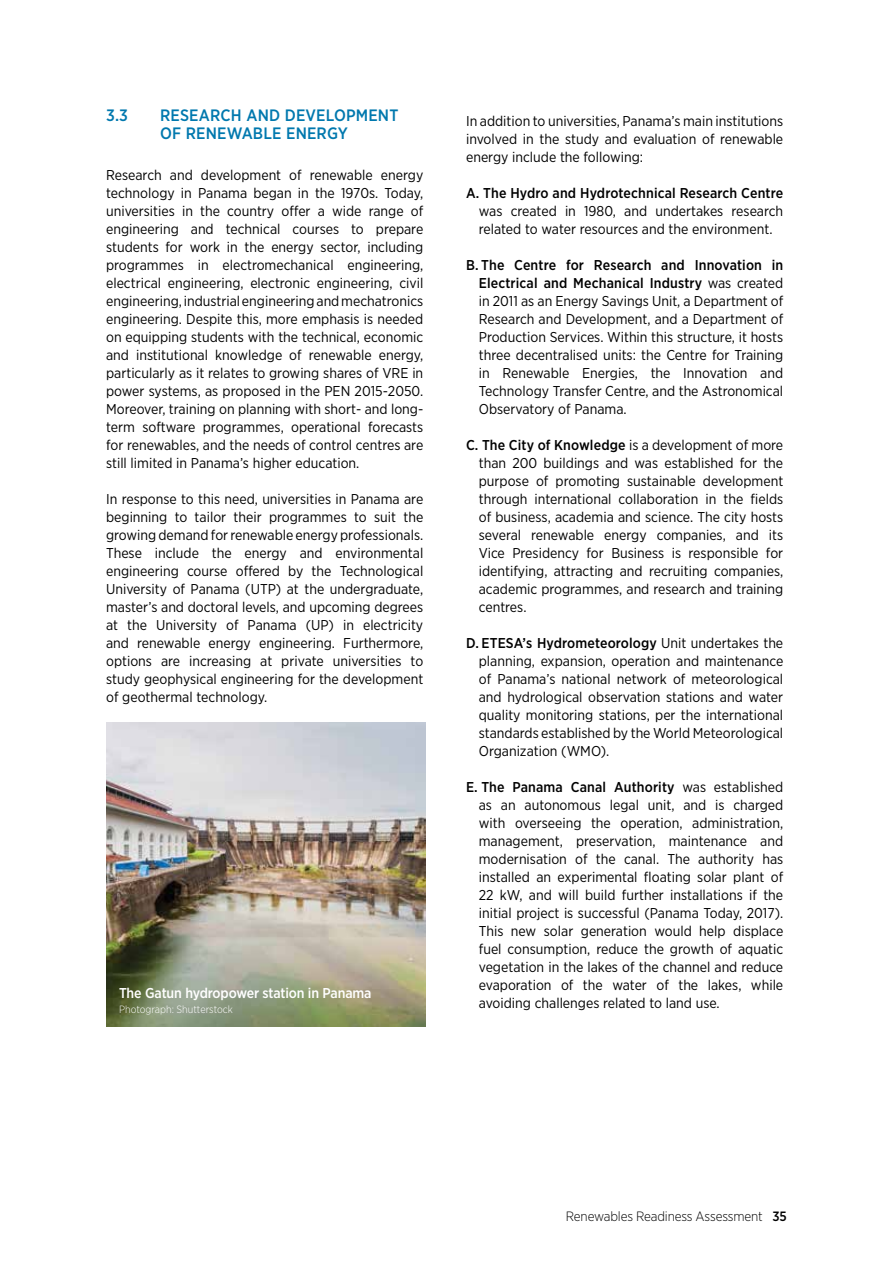
<style>
.page{position:relative;width:893px;height:1263px;background:#fff}
.page>*{position:absolute;margin:0;border:0;box-sizing:border-box;transform-origin:0 0}
.t1{font:500 16.5px/18px "Gotham Narrow";letter-spacing:.01em;color:#0078ae}
.t2{font:14.25px/18px "Gotham Narrow";color:#000;text-align:justify}
.t3{font:500 14.25px "Gotham Narrow";letter-spacing:.01em;color:#000}
.t4{font:500 14.25px "Gotham Narrow";letter-spacing:-.01em;color:#fff}
.t5{font:300 13.5px "Gotham Narrow";letter-spacing:-.01em;color:#000}
.t6{font:300 10.5px "Gotham Narrow";color:#fff}
.s1{font-weight:500}
</style>
<div class="page">
<img style="left:106px;top:723px;width:319px;height:303px">
<p class="t1" style="left:106px;top:106px;width:24px">3.3</p>
<p class="t1" style="left:160px;top:106px;width:240px">RESEARCH AND DEVELOPMENT<br>OF RENEWABLE ENERGY</p>
<p class="t2" style="left:106px;top:166px;width:319px">Research and development of renewable energy technology in Panama began in the 1970s. Today, universities in the country offer a wide range of engineering and technical courses to prepare students for work in the energy sector, including programmes in electromechanical engineering, electrical engineering, electronic engineering, civil engineering, industrial engineering and mechatronics engineering. Despite this, more emphasis is needed on equipping students with the technical, economic and institutional knowledge of renewable energy, particularly as it relates to growing shares of VRE in power systems, as proposed in the PEN 2015-2050.<br>Moreover, training on planning with short- and long&shy;term software programmes, operational forecasts for renewables, and the needs of control centres are still limited in Panama’s higher education.</p>
<p class="t2" style="left:106px;top:490px;width:319px">In response to this need, universities in Panama are beginning to tailor their programmes to suit the growing demand for renewable energy professionals.<br>These include the energy and environmental engineering course offered by the Technological University of Panama (UTP) at the undergraduate, master’s and doctoral levels, and upcoming degrees at the University of Panama (UP) in electricity and renewable energy engineering. Furthermore, options are increasing at private universities to study geophysical engineering for the development of geothermal technology.</p>
<p class="t4" style="left:119px;top:984px;width:254px">The Gatun hydropower station in Panama</p>
<p class="t6" style="left:119px;top:1003px;width:115px">Photograph: Shutterstock</p>
<p class="t2" style="left:466px;top:112px;width:319px">In addition to universities, Panama’s main institutions involved in the study and evaluation of renewable energy include the following:</p>
<p class="t3" style="left:466px;top:184px;width:319px">A. The Hydro and Hydrotechnical Research Centre</p>
<p class="t2" style="left:479px;top:202px;width:306px">was created in 1980, and undertakes research related to water resources and the environment.</p>
<p class="t2" style="left:479px;top:256px;width:306px;text-indent:-13px"><span class="s1">B. The Centre for Research and Innovation in Electrical and Mechanical Industry</span> was created in 2011 as an Energy Savings Unit, a Department of Research and Development, and a Department of Production Services. Within this structure, it hosts three decentralised units: the Centre for Training in Renewable Energies, the Innovation and Technology Transfer Centre, and the Astronomical Observatory of Panama.</p>
<p class="t2" style="left:479px;top:436px;width:306px;text-indent:-13px"><span class="s1">C. The City of Knowledge</span> is a development of more than 200 buildings and was established for the purpose of promoting sustainable development through international collaboration in the fields of business, academia and science. The city hosts several renewable energy companies, and its Vice Presidency for Business is responsible for identifying, attracting and recruiting companies, academic programmes, and research and training centres.</p>
<p class="t2" style="left:479px;top:634px;width:306px;text-indent:-13px"><span class="s1">D. ETESA’s Hydrometeorology</span> Unit undertakes the planning, expansion, operation and maintenance of Panama’s national network of meteorological and hydrological observation stations and water quality monitoring stations, per the international standards established by the World Meteorological Organization (WMO).</p>
<p class="t2" style="left:479px;top:778px;width:306px;text-indent:-13px"><span class="s1">E. The Panama Canal Authority</span> was established as an autonomous legal unit, and is charged with overseeing the operation, administration, management, preservation, maintenance and modernisation of the canal. The authority has installed an experimental floating solar plant of 22 kW, and will build further installations if the initial project is successful (Panama Today, 2017).<br>This new solar generation would help displace fuel consumption, reduce the growth of aquatic vegetation in the lakes of the channel and reduce evaporation of the water of the lakes, while avoiding challenges related to land use.</p>
<p class="t5" style="left:566px;top:1207px;width:222px">Renewables Readiness Assessment <span class="s1">35</span></p>
</div>
